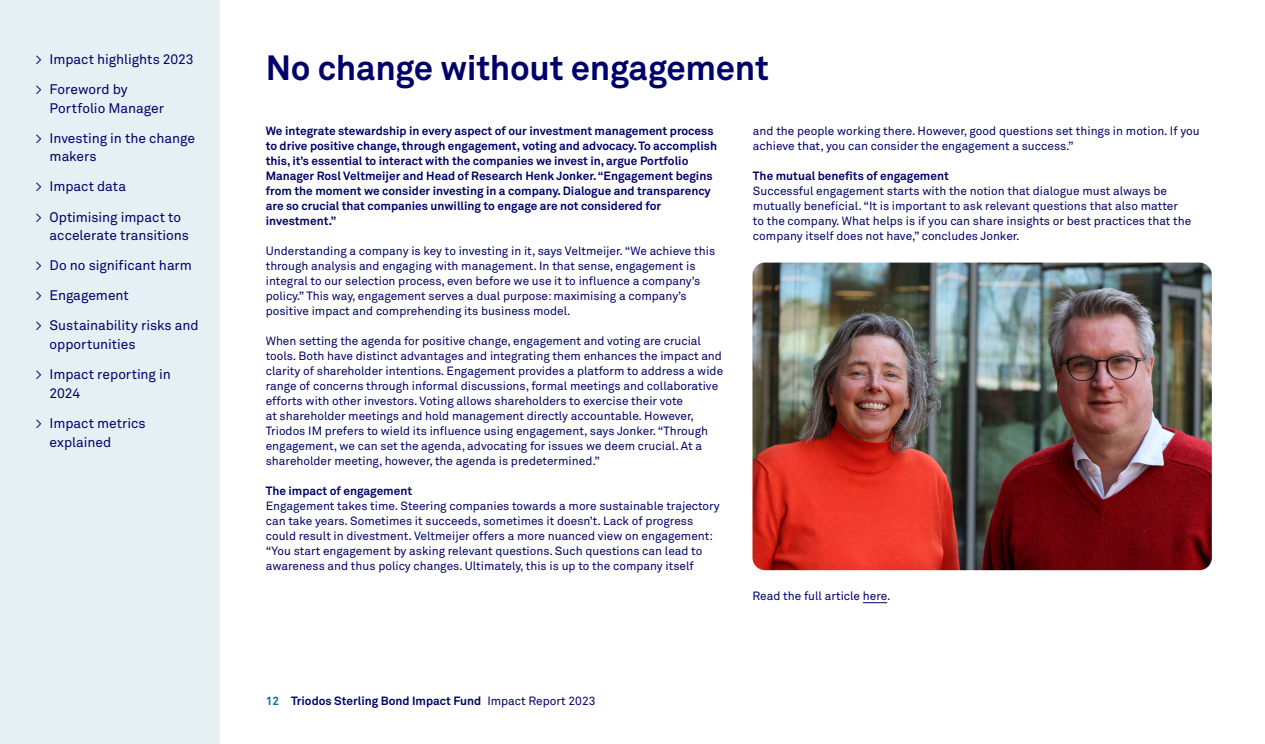
<style>
.page{position:relative;width:1265px;height:744px;background:#fff}
.page>*{position:absolute;margin:0;border:0;box-sizing:border-box;transform-origin:0 0}
.t1{font:700 34.75px "Akkurat Pro";letter-spacing:-.01em;color:#00006b}
.t2{font:13.75px/30px "Akkurat Pro";letter-spacing:-.005em;color:#00006b}
.t3{font:11.88px/15px "Akkurat Pro";color:#00006b}
.t4{font:700 11.88px/15px "Akkurat Pro";color:#00006b}
.s1{color:#007997}
.s2{font-weight:400}
</style>
<div class="page">
<div style="left:0;top:0;width:220px;height:744px;background:#e5f0f4"></div>
<img style="left:752px;top:262px;width:460px;height:308px">
<svg style="left:863px;top:602px;width:24px;height:1px"></svg>
<p class="t2" style="left:35px;top:44px;width:160px">&gt; Impact highlights 2023 &gt; Foreword by</p>
<p class="t2" style="left:35px;top:93px;width:161px;text-indent:14px">Portfolio Manager<br>&gt; Investing in the change</p>
<p class="t2" style="left:35px;top:142px;width:147px;text-indent:14px">makers<br>&gt; Impact data<br>&gt; Optimising impact to</p>
<p class="t2" style="left:35px;top:220px;width:165px;text-indent:14px">accelerate transitions &gt; Do no significant harm &gt; Engagement<br>&gt; Sustainability risks and</p>
<p class="t2" style="left:35px;top:329px;width:137px;text-indent:14px">opportunities<br>&gt; Impact reporting in</p>
<p class="t2" style="left:35px;top:378px;width:112px;text-indent:14px">2024<br>&gt; Impact metrics</p>
<p class="t2" style="left:50px;top:427px;width:63px">explained</p>
<h1 class="t1" style="left:266px;top:46px;width:505px">No change without engagement</h1>
<p class="t4" style="left:266px;top:123px;width:453px">We integrate stewardship in every aspect of our investment management process to drive positive change, through engagement, voting and advocacy. To accomplish this, it’s essential to interact with the companies we invest in, argue Portfolio Manager Rosl Veltmeijer and Head of Research Henk Jonker. “Engagement begins from the moment we consider investing in a company. Dialogue and transparency are so crucial that companies unwilling to engage are not considered for investment.”</p>
<p class="t3" style="left:266px;top:243px;width:451px">Understanding a company is key to investing in it, says Veltmeijer. “We achieve this through analysis and engaging with management. In that sense, engagement is integral to our selection process, even before we use it to influence a company’s policy.” This way, engagement serves a dual purpose: maximising a company’s positive impact and comprehending its business model.</p>
<p class="t3" style="left:266px;top:333px;width:459px">When setting the agenda for positive change, engagement and voting are crucial tools. Both have distinct advantages and integrating them enhances the impact and clarity of shareholder intentions. Engagement provides a platform to address a wide range of concerns through informal discussions, formal meetings and collaborative efforts with other investors. Voting allows shareholders to exercise their vote<br>at shareholder meetings and hold management directly accountable. However, Triodos IM prefers to wield its influence using engagement, says Jonker. “Through engagement, we can set the agenda, advocating for issues we deem crucial. At a shareholder meeting, however, the agenda is predetermined.”</p>
<p class="t4" style="left:266px;top:483px;width:148px">The impact of engagement</p>
<p class="t3" style="left:266px;top:498px;width:455px">Engagement takes time. Steering companies towards a more sustainable trajectory can take years. Sometimes it succeeds, sometimes it doesn’t. Lack of progress could result in divestment. Veltmeijer offers a more nuanced view on engagement: “You start engagement by asking relevant questions. Such questions can lead to awareness and thus policy changes. Ultimately, this is up to the company itself</p>
<p class="t3" style="left:753px;top:123px;width:448px">and the people working there. However, good questions set things in motion. If you achieve that, you can consider the engagement a success.”</p>
<p class="t4" style="left:753px;top:168px;width:197px">The mutual benefits of engagement</p>
<p class="t3" style="left:753px;top:183px;width:440px">Successful engagement starts with the notion that dialogue must always be mutually beneficial. “It is important to ask relevant questions that also matter to the company. What helps is if you can share insights or best practices that the company itself does not have,” concludes Jonker.</p>
<p class="t4" style="left:266px;top:693px;width:331px"><span class="s1">12</span> Triodos Sterling Bond Impact Fund <span class="s2">Impact Report 2023</span></p>
<p class="t3" style="left:752px;top:588px;width:140px">Read the full article here.</p>
</div>
